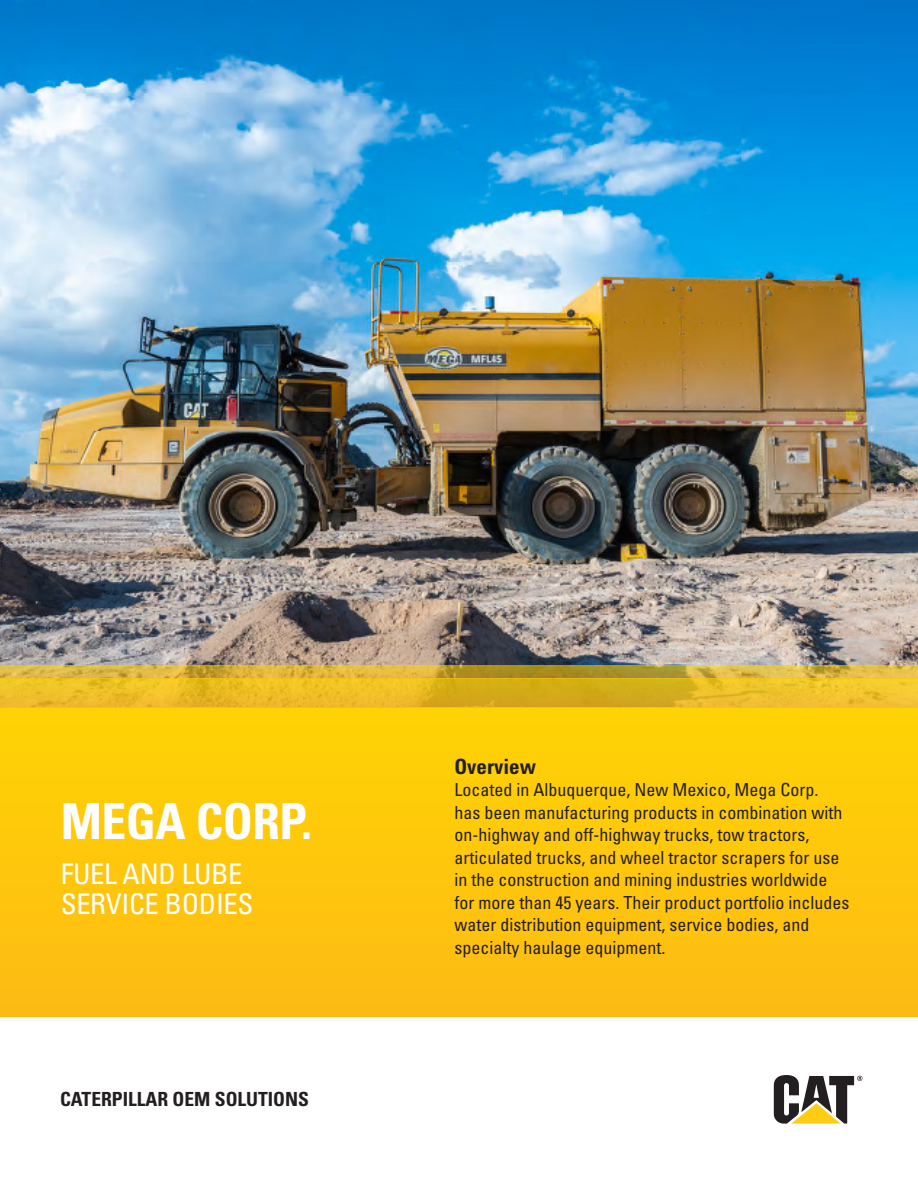
<style>
.page{position:relative;width:918px;height:1188px;background:#fff}
.page>*{position:absolute;margin:0;border:0;box-sizing:border-box;transform-origin:0 0}
.t1{font:700 condensed 49.5px "Univers LT Std";letter-spacing:-.01em;color:#fff}
.t2{font:condensed 28.5px "Univers LT Std";letter-spacing:-.01em;color:#fff}
.t3{font:700 condensed 21px "Univers LT Std";color:#231f20}
.ProductFamily{font:700 condensed 19.5px "Univers LT Std";color:#231f20}
.t4{font:condensed 18px/22.5px "Univers LT Std";color:#231f20}
</style>
<div class="page">
<img style="left:0;top:0;width:918px;height:665px">
<div style="left:0;top:707px;width:918px;height:310px;background:#fec70c"></div>
<svg style="left:0;top:679px;width:918px;height:28px;background:#e6b924"></svg>
<svg style="left:0;top:665px;width:918px;height:14px;background:#d1ae38"></svg>
<svg style="left:774px;top:1075px;width:88px;height:49px"></svg>
<p class="t1" style="left:61px;top:791px;width:253px">MEGA CORP.</p>
<p class="t2" style="left:61px;top:856px;width:183px">FUEL AND LUBE</p>
<p class="t2" style="left:61px;top:886px;width:194px">SERVICE BODIES</p>
<p class="ProductFamily" style="left:60px;top:1087px;width:251px">CATERPILLAR OEM SOLUTIONS</p>
<p class="t3" style="left:454px;top:753px;width:83px">Overview</p>
<p class="t4" style="left:454px;top:778px;width:365px">Located in Albuquerque, New Mexico, Mega Corp.</p>
<p class="t4" style="left:454px;top:801px;width:396px">has been manufacturing products in combination with on-highway and off-highway trucks, tow tractors, articulated trucks, and wheel tractor scrapers for use in the construction and mining industries worldwide for more than 45 years. Their product portfolio includes water distribution equipment, service bodies, and specialty haulage equipment.</p>
</div>
